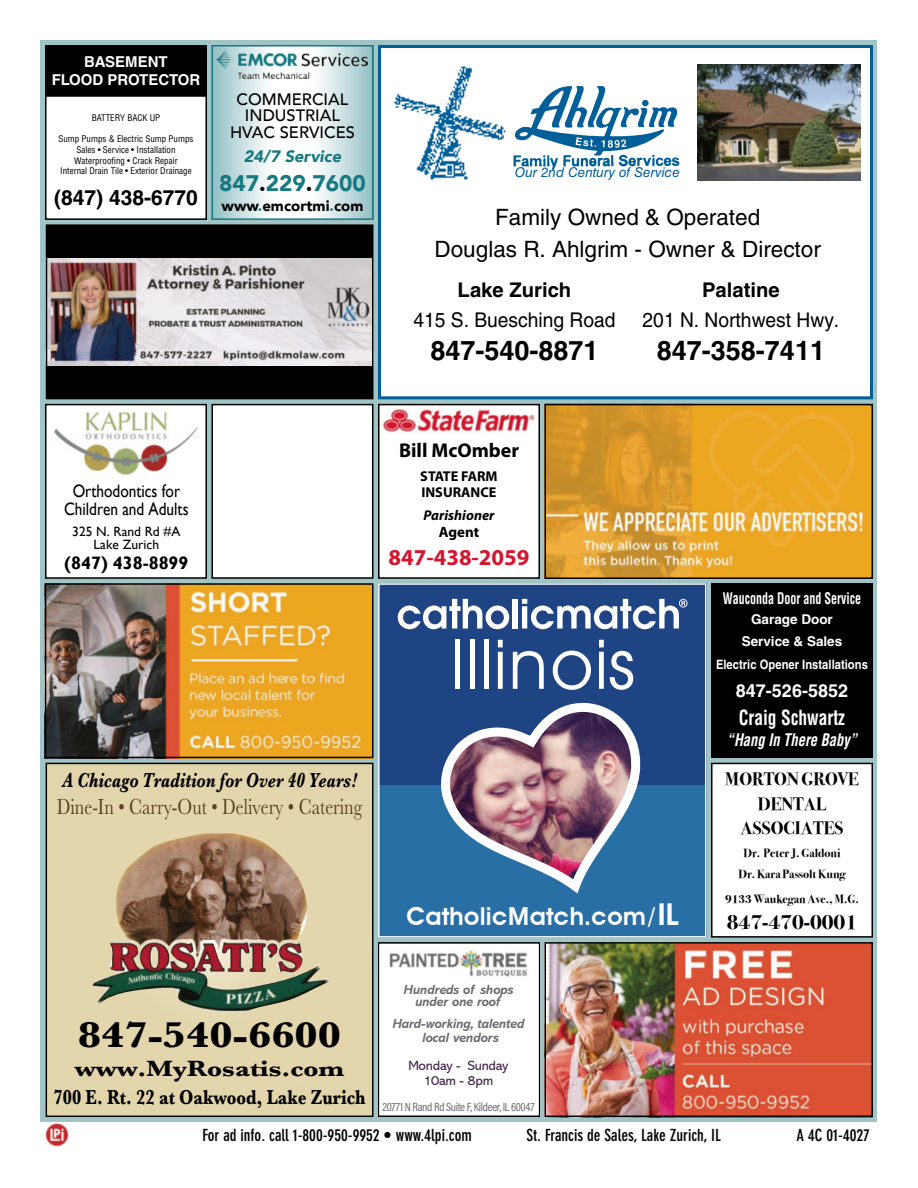
<style>
.page{position:relative;width:918px;height:1188px;background:#fff}
.page>*{position:absolute;margin:0;border:0;box-sizing:border-box;transform-origin:0 0}
.t1{font:69px "Avant Garde";color:#fff}
.t2{font:700 37.05px "Baskerville";color:#000;scale:1.17 1}
.t3{font:700 27px "Helvetica LT Std";color:#000}
.t4{font:600 24.75px "Avant Garde";color:#fff}
.t5{font:700 22.95px "Baskerville";color:#000;scale:1.17 1}
.t6{font:700 22.8px "Myriad Pro";color:#d5152e}
.t7{font:22.65px "Baskerville";color:#5c3f26;scale:.79 1}
.t8{font:22.5px/31px "Helvetica LT Std";color:#000;text-align:center}
.t9{font:900 22.5px "Avenir";color:#167982}
.t10{font:italic 700 21px "Baskerville";color:#000;scale:.78 1}
.t11{font:700 21px "Baskerville";color:#000;scale:.82 1}
.t12{font:700 21px "Helvetica LT Std";color:#000}
.t13{font:700 21px "Bodoni Svty Two ITCTT";color:#000}
.t14{font:700 condensed 20.4px "Helvetica LT Std";color:#fff;scale:.86 1}
.t15{font:20.25px "Helvetica LT Std";color:#000;scale:.95 1}
.t16{font:700 20.25px "Helvetica LT Std";color:#000}
.t17{font:700 19.95px "Myriad Pro";color:#000}
.t18{font:18px/17.2px "Gill Sans";color:#000;text-align:center;scale:.85 1}
.t19{font:700 18px/24.5px "Bodoni Svty Two ITCTT";color:#000;text-align:center}
.t20{font:700 18px "Gill Sans";color:#000}
.t21{font:700 18px "Helvetica LT Std";color:#fff}
.t22{font:italic 700 condensed 16.95px "Helvetica LT Std";color:#fff;scale:.86 1}
.t23{font:700 condensed 16.5px "DIN Neuzeit Grotesk Std";color:#000}
.t24{font:500 16.5px/16.4px "Avenir";color:#000;text-align:center}
.t25{font:italic 900 16.5px "Avenir";color:#167982}
.t26{font:700 condensed 15.6px "Helvetica LT Std";color:#fff;scale:.77 1}
.t27{font:700 15px/18px "Helvetica LT Std";color:#fff;text-align:center}
.t28{font:900 15px "Avenir";color:#000}
.t29{font:700 15px "Myriad Pro";letter-spacing:-.005em;color:#000}
.t30{font:700 14.25px/16.5px "Myriad Pro";color:#000}
.t31{font:italic 700 14.25px "Myriad Pro";color:#000}
.t32{font:italic 700 13.5px/12.8px "Abadi MT Pro";letter-spacing:-.02em;color:#696970;text-align:center}
.t33{font:13.5px/13.5px "Gill Sans";color:#000;text-align:center}
.t34{font:700 13.5px/21.8px "Helvetica LT Std";color:#fff;text-align:center}
.t35{font:italic 13.5px "Helvetica LT Std";color:#005e98}
.t36{font:13.5px/15px "Abadi MT Pro";letter-spacing:-.02em;color:#452949;text-align:center}
.t37{font:700 12.9px "Helvetica LT Std";color:#fff;scale:.87 1}
.t38{font:700 12px/21.5px "Bodoni Svty Two ITCTT";color:#000;text-align:center}
.t39{font:12px "Acumin Pro Cond";letter-spacing:-.03em;color:#696970}
.t40{font:condensed 9px/10.8px "Helvetica LT Std";color:#000;text-align:center}
.s1{color:#000}
.s2{color:#177882}
.s3{color:#167982}
.s4{font-size:30.15px}
</style>
<div class="page">
<div style="left:41px;top:40px;width:837px;height:1082px;background:#a1c5c7"></div>
<img style="left:45px;top:1123px;width:23px;height:24px">
<div style="left:46px;top:46px;width:160px;height:173px;background:#fff"></div>
<div style="left:45px;top:45px;width:162px;height:175px;border:2px solid #000"></div>
<div style="left:46px;top:46px;width:160px;height:50px;background:#000"></div>
<div style="left:45px;top:45px;width:162px;height:52px;border:2px solid #000"></div>
<div style="left:212px;top:45px;width:162px;height:175px;background:#fff"></div>
<div style="left:212px;top:45px;width:61px;height:175px;background:linear-gradient(to right,#92bfc4,#fff)"></div>
<div style="left:312px;top:45px;width:62px;height:175px;background:linear-gradient(to right,#fff,#94c1c5)"></div>
<div style="left:212px;top:45px;width:162px;height:175px;border:2px solid #167982"></div>
<img style="left:217px;top:51px;width:151px;height:28px">
<div style="left:378px;top:45px;width:495px;height:354px;background:#fff;border:3px solid #005e98"></div>
<img style="left:393px;top:66px;width:113px;height:114px">
<img style="left:697px;top:65px;width:164px;height:115px">
<img style="left:513px;top:85px;width:167px;height:85px">
<div style="left:47px;top:225px;width:326px;height:174px;background:#000"></div>
<img style="left:49px;top:258px;width:322px;height:108px">
<div style="left:46px;top:224px;width:328px;height:175px;border:2px solid #000"></div>
<div style="left:46px;top:405px;width:160px;height:173px;background:#fff"></div>
<div style="left:45px;top:404px;width:162px;height:175px;border:2px solid #000"></div>
<img style="left:54px;top:410px;width:144px;height:65px">
<div style="left:379px;top:405px;width:160px;height:173px;background:#fff"></div>
<div style="left:378px;top:404px;width:162px;height:175px;border:2px solid #000"></div>
<img style="left:382px;top:408px;width:153px;height:25px">
<div style="left:46px;top:763px;width:327px;height:353px;background:#e3d6ac"></div>
<div style="left:46px;top:763px;width:327px;height:354px;border:1px solid #000"></div>
<img style="left:92px;top:833px;width:238px;height:178px">
<div style="left:379px;top:943px;width:160px;height:173px;background:#fff"></div>
<div style="left:378px;top:942px;width:162px;height:175px;border:1px solid #000"></div>
<img style="left:389px;top:949px;width:139px;height:28px">
<div style="left:712px;top:763px;width:160px;height:174px;background:#fff"></div>
<div style="left:711px;top:763px;width:162px;height:175px;border:2px solid #000"></div>
<div style="left:711px;top:583px;width:162px;height:175px;background:#000"></div>
<svg style="left:378px;top:583px;width:328px;height:355px;background:#4b6998"></svg>
<img style="left:544px;top:404px;width:326px;height:175px">
<div style="left:545px;top:404px;width:328px;height:175px;border:2px solid #000"></div>
<img style="left:544px;top:942px;width:326px;height:175px">
<div style="left:545px;top:942px;width:328px;height:175px;border:2px solid #000"></div>
<img style="left:48px;top:586px;width:323px;height:169px">
<div style="left:45px;top:583px;width:329px;height:175px;border:2px solid #000"></div>
<div style="left:212px;top:405px;width:161px;height:173px;background:#fff"></div>
<div style="left:212px;top:404px;width:162px;height:175px;border:2px solid #000"></div>
<h3 class="t27" style="left:52px;top:53px;width:150px">BASEMENT<br>FLOOD PROTECTOR</h3>
<p class="t40" style="left:92px;top:112px;width:70px">BATTERY BACK UP</p>
<p class="t40" style="left:58px;top:133px;width:137px">Sump Pumps &amp; Electric Sump Pumps Sales • Service • Installation Waterproofing • Crack Repair<br>Internal Drain Tile • Exterior Drainage</p>
<h3 class="t12" style="left:54px;top:185px;width:145px">(847) 438-6770</h3>
<h3 class="t24" style="left:230px;top:91px;width:126px">COMMERCIAL<br>INDUSTRIAL<br>HVAC SERVICES</h3>
<h3 class="t25" style="left:244px;top:143px;width:99px">24/7 Service</h3>
<h3 class="t9" style="left:219px;top:164px;width:148px">847<span class="s1">.</span>229<span class="s1">.</span>7600</h3>
<h3 class="t28" style="left:222px;top:193px;width:143px">www<span class="s2">.</span>emcortmi<span class="s3">.</span>com</h3>
<h3 class="t35" style="left:515px;top:165px;width:167px">Our 2nd Century of Service</h3>
<h3 class="t8" style="left:435px;top:202px;width:388px">Family Owned &amp; Operated<br>Douglas R. Ahlgrim - Owner &amp; Director</h3>
<h3 class="t16" style="left:458px;top:278px;width:115px">Lake Zurich</h3>
<h3 class="t15" style="left:413px;top:308px;width:214px">415 S. Buesching Road</h3>
<h3 class="t3" style="left:430px;top:334px;width:170px">847-540-8871</h3>
<h3 class="t16" style="left:702px;top:278px;width:79px">Palatine</h3>
<h3 class="t15" style="left:643px;top:308px;width:209px">201 N. Northwest Hwy.</h3>
<h3 class="t3" style="left:657px;top:334px;width:170px">847-358-7411</h3>
<h3 class="t18" style="left:64px;top:483px;width:148px">Orthodontics for<br>Children and Adults</h3>
<h3 class="t33" style="left:72px;top:525px;width:110px">325 N. Rand Rd #A<br>Lake Zurich</h3>
<h3 class="t20" style="left:64px;top:552px;width:126px">(847) 438-8899</h3>
<h3 class="t17" style="left:399px;top:440px;width:121px">Bill McOmber</h3>
<h3 class="t30" style="left:420px;top:468px;width:79px">STATE FARM<br>INSURANCE</h3>
<h3 class="t31" style="left:424px;top:506px;width:72px">Parishioner</h3>
<h3 class="t29" style="left:439px;top:524px;width:42px">Agent</h3>
<h3 class="t6" style="left:388px;top:545px;width:143px">847-438-2059</h3>
<h1 class="t1" style="left:450px;top:622px;width:186px">Illinois</h1>
<h3 class="t10" style="left:62px;top:765px;width:380px">A Chicago Tradition for Over 40 Years!</h3>
<h3 class="t7" style="left:57px;top:793px;width:388px">Dine-In • Carry-Out • Delivery • Catering</h3>
<h3 class="t4" style="left:406px;top:901px;width:275px">CatholicMatch.com/<span class="s4">IL</span></h3>
<h2 class="t2" style="left:78px;top:1010px;width:227px">847-540-6600</h2>
<h3 class="t5" style="left:75px;top:1053px;width:232px">www.MyRosatis.com</h3>
<h3 class="t11" style="left:53px;top:1082px;width:382px">700 E. Rt. 22 at Oakwood, Lake Zurich</h3>
<h3 class="t32" style="left:403px;top:983px;width:111px">Hundreds of shops under one roof</h3>
<h3 class="t32" style="left:392px;top:1017px;width:133px;line-height:13.5px">Hard-working, talented local vendors</h3>
<h3 class="t36" style="left:408px;top:1058px;width:102px">Monday - Sunday<br>10am - 8pm</h3>
<h3 class="t39" style="left:382px;top:1099px;width:154px">20771 N Rand Rd Suite F, Kildeer, IL 60047</h3>
<h3 class="t26" style="left:723px;top:588px;width:181px">Wauconda Door and Service</h3>
<h3 class="t34" style="left:742px;top:608px;width:102px">Garage Door<br>Service &amp; Sales</h3>
<h3 class="t37" style="left:716px;top:657px;width:176px">Electric Opener Installations</h3>
<h3 class="t21" style="left:736px;top:679px;width:114px">847-526-5852</h3>
<h3 class="t14" style="left:739px;top:705px;width:125px">Craig Schwartz</h3>
<h3 class="t22" style="left:727px;top:729px;width:153px">“Hang In There Baby”</h3>
<h3 class="t19" style="left:725px;top:766px;width:135px">MORTON GROVE<br>DENTAL<br>ASSOCIATES</h3>
<h3 class="t38" style="left:738px;top:841px;width:109px">Dr. Peter J. Galdoni<br>Dr. Kara Passolt Kung</h3>
<h3 class="t38" style="left:725px;top:887px;width:135px">9133 Waukegan Ave., M.G.</h3>
<h3 class="t13" style="left:727px;top:904px;width:132px">847-470-0001</h3>
<h3 class="t23" style="left:202px;top:1126px;width:271px">For ad info. call 1-800-950-9952 • www.4lpi.com</h3>
<h3 class="t23" style="left:526px;top:1126px;width:196px">St. Francis de Sales, Lake Zurich, IL</h3>
<h3 class="t23" style="left:797px;top:1126px;width:75px">A 4C 01-4027</h3>
</div>
